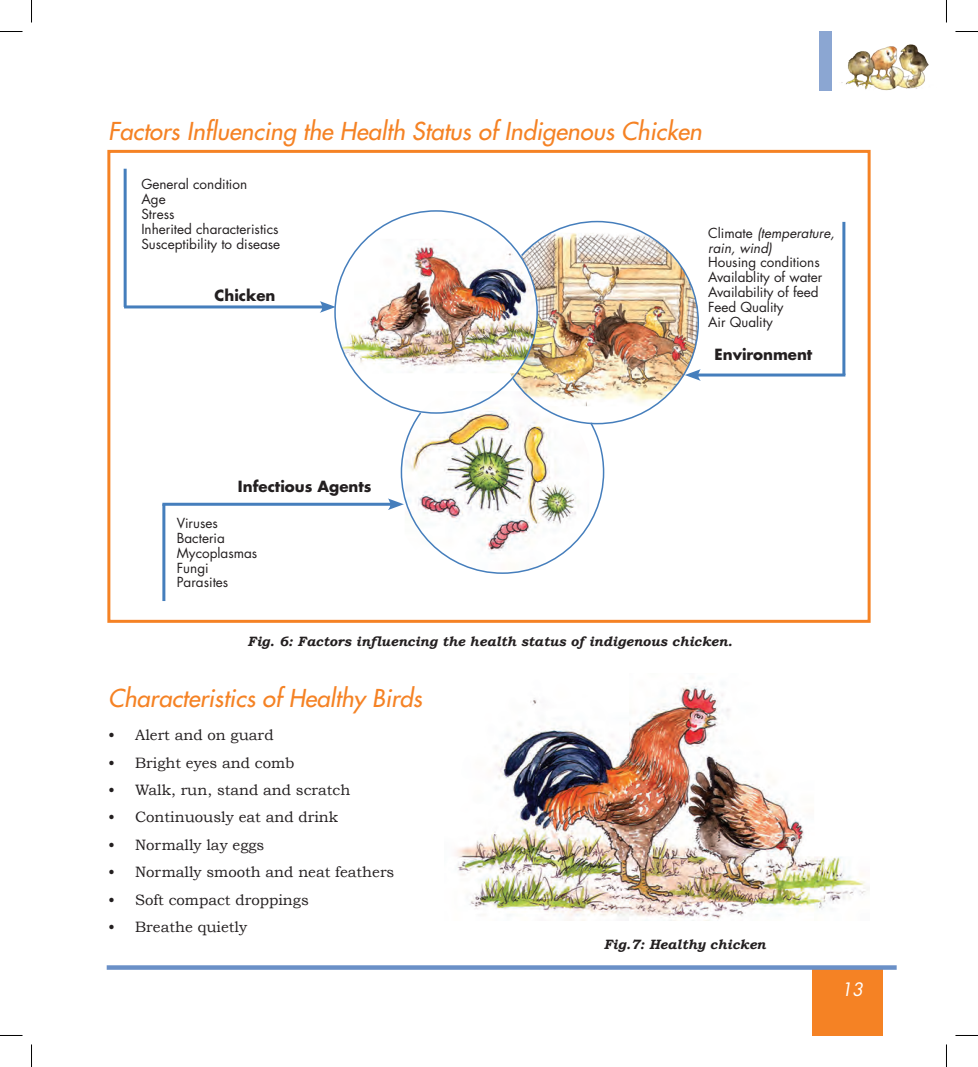
<style>
.page{position:relative;width:978px;height:1067px;background:#fff}
.page>*{position:absolute;margin:0;border:0;box-sizing:border-box;transform-origin:0 0}
.t1{font:italic 24px "Futura";color:#f58224}
.t2{font:italic 18px "Futura";color:#fff}
.t3{font:15px "Bookman Old Style";color:#231f20}
.t4{font:700 15px "Futura";color:#231f20}
.t5{font:13.5px/14.9px "Futura";color:#231f20}
.t6{font:italic 700 13.5px "Bookman Old Style";color:#231f20}
.t7{font:italic 13.5px/14.9px "Futura";color:#231f20}
.s1{font-style:normal}
</style>
<div class="page">
<div style="left:811px;top:968px;width:71px;height:67px;background:#f58224"></div>
<svg style="left:107px;top:965px;width:789px;height:4px;background:#7497cb"></svg>
<img style="left:841px;top:44px;width:88px;height:47px">
<div style="left:818px;top:32px;width:13px;height:59px;background:#8ba6d2"></div>
<img style="left:456px;top:677px;width:413px;height:243px">
<div style="left:107px;top:150px;width:763px;height:473px;border:3px solid #f58224"></div>
<hr style="left:162px;top:503px;width:231px;height:3px;background:#457ebc">
<hr style="left:124px;top:169px;width:3px;height:138px;background:#457ebc">
<hr style="left:124px;top:305px;width:201px;height:3px;background:#457ebc">
<svg style="left:319px;top:301px;width:16px;height:12px"></svg>
<img style="left:335px;top:239px;width:52px;height:134px">
<hr style="left:842px;top:222px;width:3px;height:153px;background:#457ebc">
<hr style="left:695px;top:373px;width:150px;height:3px;background:#457ebc">
<img style="left:387px;top:220px;width:313px;height:354px">
<hr style="left:162px;top:504px;width:3px;height:97px;background:#457ebc">
<svg style="left:0;top:31px;width:22px;height:1px"></svg>
<svg style="left:955px;top:31px;width:22px;height:1px"></svg>
<svg style="left:0;top:1035px;width:22px;height:1px"></svg>
<svg style="left:955px;top:1035px;width:22px;height:1px"></svg>
<svg style="left:31px;top:0;width:1px;height:22px"></svg>
<svg style="left:31px;top:1044px;width:1px;height:22px"></svg>
<h1 class="t1" style="left:108px;top:116px;width:595px">Factors Influencing the Health Status of Indigenous Chicken</h1>
<p class="t5" style="left:141px;top:177px;width:140px">General condition<br>Age<br>Stress<br>Inherited characteristics<br>Susceptibility to disease</p>
<p class="t4" style="left:214px;top:285px;width:62px">Chicken</p>
<p class="t7" style="left:708px;top:225px;width:128px"><span class="s1">Climate</span> (temperature, rain, wind)</p>
<p class="t5" style="left:708px;top:255px;width:116px">Housing conditions<br>Availablity of water<br>Availability of feed<br>Feed Quality<br>Air Quality</p>
<p class="t4" style="left:714px;top:345px;width:99px">Environment</p>
<p class="t4" style="left:238px;top:476px;width:135px">Infectious Agents</p>
<p class="t5" style="left:177px;top:516px;width:82px">Viruses<br>Bacteria<br>Mycoplasmas<br>Fungi<br>Parasites</p>
<p class="t6" style="left:247px;top:633px;width:486px">Fig. 6: Factors influencing the health status of indigenous chicken.</p>
<h1 class="t1" style="left:108px;top:682px;width:315px">Characteristics of Healthy Birds</h1>
<p class="t3" style="left:108px;top:726px;width:167px">• Alert and on guard</p>
<p class="t3" style="left:108px;top:754px;width:188px">• Bright eyes and comb</p>
<p class="t3" style="left:108px;top:781px;width:244px">• Walk, run, stand and scratch</p>
<p class="t3" style="left:108px;top:808px;width:231px">• Continuously eat and drink</p>
<p class="t3" style="left:108px;top:836px;width:158px">• Normally lay eggs</p>
<p class="t3" style="left:108px;top:863px;width:288px">• Normally smooth and neat feathers</p>
<p class="t3" style="left:108px;top:890px;width:202px">• Soft compact droppings</p>
<p class="t3" style="left:108px;top:918px;width:140px">• Breathe quietly</p>
<p class="t6" style="left:603px;top:936px;width:164px">Fig.7: Healthy chicken</p>
<h2 class="t2" style="left:840px;top:977px;width:24px">13</h2>
</div>
